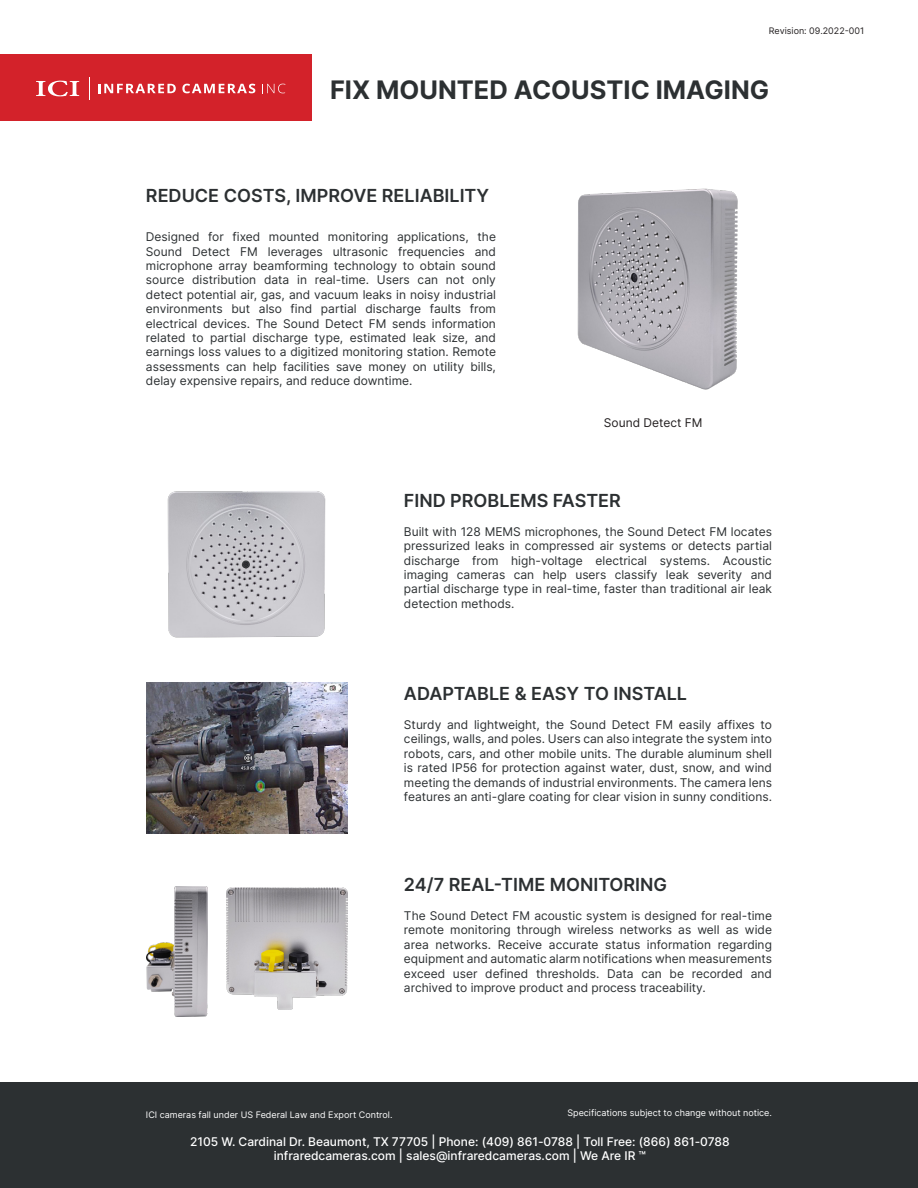
<style>
.page{position:relative;width:918px;height:1188px;background:#fff}
.page>*{position:absolute;margin:0;border:0;box-sizing:border-box;transform-origin:0 0}
.t1{font:700 25.5px "Inter";color:#2c3032}
.General_Info{font:600 18px "Inter";color:#2c3032}
.General_Info-2{font:12px/14.4px "Inter";color:#2c3032;text-align:justify}
.t2{font:500 12px "Inter";color:#fff}
.t3{font:12px "Inter";color:#231f20}
.General_Info-3{font:9px "Inter";color:#fff}
.t4{font:9px "Inter";color:#231f20}
</style>
<div class="page">
<div style="left:0;top:1083px;width:918px;height:105px;background:#2c3032"></div>
<img style="left:167px;top:491px;width:159px;height:147px">
<img style="left:146px;top:683px;width:201px;height:151px">
<img style="left:227px;top:887px;width:120px;height:123px">
<div style="left:0;top:54px;width:312px;height:66px;background:#d3222a"></div>
<svg style="left:98px;top:84px;width:78px;height:9px"></svg>
<svg style="left:182px;top:84px;width:73px;height:9px"></svg>
<svg style="left:262px;top:84px;width:23px;height:9px"></svg>
<svg style="left:36px;top:80px;width:43px;height:17px"></svg>
<img style="left:577px;top:188px;width:161px;height:202px">
<img style="left:146px;top:886px;width:61px;height:130px">
<p class="t4" style="left:769px;top:25px;width:97px">Revision: 09.2022-001</p>
<p class="t1" style="left:330px;top:71px;width:441px">FIX MOUNTED ACOUSTIC IMAGING</p>
<p class="General_Info" style="left:146px;top:183px;width:345px">REDUCE COSTS, IMPROVE RELIABILITY</p>
<p class="General_Info-2" style="left:146px;top:229px;width:352px">Designed for fixed mounted monitoring applications, the Sound Detect FM leverages ultrasonic frequencies and microphone array beamforming technology to obtain sound source distribution data in real-time. Users can not only detect potential air, gas, and vacuum leaks in noisy industrial environments but also find partial discharge faults from electrical devices. The Sound Detect FM sends information related to partial discharge type, estimated leak size, and earnings loss values to a digitized monitoring station. Remote assessments can help facilities save money on utility bills, delay expensive repairs, and reduce downtime.</p>
<p class="t3" style="left:604px;top:414px;width:100px">Sound Detect FM</p>
<p class="General_Info" style="left:404px;top:487px;width:218px">FIND PROBLEMS FASTER</p>
<p class="General_Info-2" style="left:404px;top:524px;width:370px">Built with 128 MEMS microphones, the Sound Detect FM locates pressurized leaks in compressed air systems or detects partial discharge from high-voltage electrical systems. Acoustic imaging cameras can help users classify leak severity and partial discharge type in real-time, faster than traditional air leak detection methods.</p>
<p class="General_Info" style="left:404px;top:680px;width:285px">ADAPTABLE &amp; EASY TO INSTALL</p>
<p class="General_Info-2" style="left:404px;top:717px;width:370px">Sturdy and lightweight, the Sound Detect FM easily affixes to ceilings, walls, and poles. Users can also integrate the system into robots, cars, and other mobile units. The durable aluminum shell is rated IP56 for protection against water, dust, snow, and wind meeting the demands of industrial environments. The camera lens features an anti-glare coating for clear vision in sunny conditions.</p>
<p class="General_Info" style="left:404px;top:872px;width:265px">24/7 REAL-TIME MONITORING</p>
<p class="General_Info-2" style="left:404px;top:908px;width:370px">The Sound Detect FM acoustic system is designed for real-time remote monitoring through wireless networks as well as wide area networks. Receive accurate status information regarding equipment and automatic alarm notifications when measurements exceed user defined thresholds. Data can be recorded and archived to improve product and process traceability.</p>
<p class="General_Info-3" style="left:146px;top:1109px;width:248px">ICI cameras fall under US Federal Law and Export Control.</p>
<p class="General_Info-3" style="left:567px;top:1106px;width:206px">Specifications subject to change without notice.</p>
<p class="t2" style="left:190px;top:1133px;width:541px">2105 W. Cardinal Dr. Beaumont, TX 77705 | Phone: (409) 861-0788 | Toll Free: (866) 861-0788</p>
<p class="t2" style="left:274px;top:1147px;width:374px">infraredcameras.com | sales@infraredcameras.com | We Are IR ™</p>
</div>
